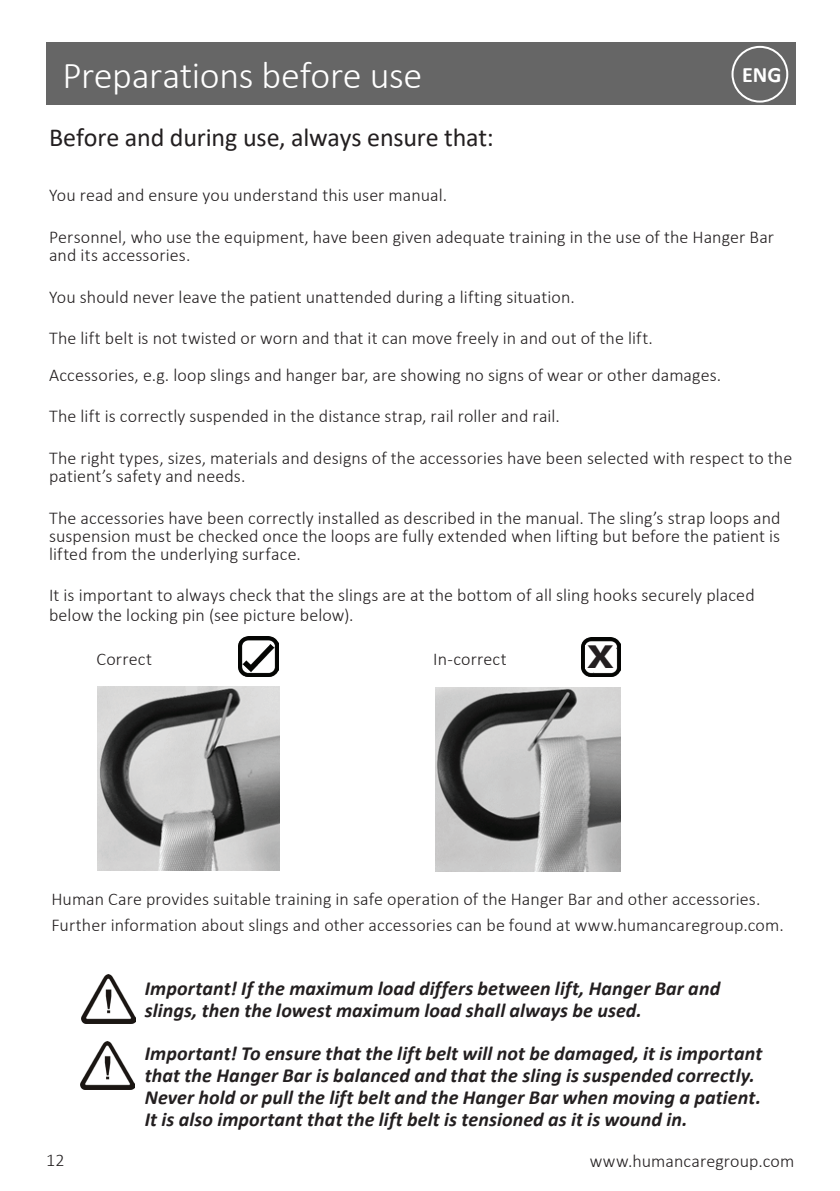
<style>
.page{position:relative;width:840px;height:1191px;background:#fff}
.page>*{position:absolute;margin:0;border:0;box-sizing:border-box;transform-origin:0 0}
.t1{font:300 38px "Calibri";letter-spacing:-.01em;color:#fff}
.t2{font:700 33.6px "Myriad Pro";color:#231f20;scale:1.33 1}
.t3{font:26px "Calibri";letter-spacing:-.01em;color:#231f20}
.t4{font:700 22px "Calibri";color:#fff}
.t5{font:italic 700 20px/22px "Calibri";letter-spacing:.005em;color:#231f20}
.t6{font:300 18px/18px "Calibri";letter-spacing:.005em;color:#231f20}
</style>
<div class="page">
<div style="left:46px;top:43px;width:749px;height:62px;background:#666"></div>
<div style="left:731px;top:46px;width:56px;height:57px;border:2px solid #fff;border-radius:50%"></div>
<img style="left:98px;top:687px;width:181px;height:184px">
<img style="left:435px;top:687px;width:185px;height:184px">
<img style="left:81px;top:975px;width:54px;height:48px">
<img style="left:80px;top:1041px;width:54px;height:48px">
<img style="left:238px;top:637px;width:40px;height:39px">
<img style="left:581px;top:637px;width:39px;height:39px">
<div style="left:585px;top:645px;width:30px;height:23px;background:#fff"></div>
<svg style="left:608px;top:643px;width:7px;height:2px"></svg>
<div style="left:589px;top:666px;width:8px;height:6px;background:#fff"></div>
<div style="left:608px;top:647px;width:8px;height:6px;background:#fff"></div>
<h1 class="t1" style="left:63px;top:52px;width:361px">Preparations before use</h1>
<p class="t4" style="left:741px;top:59px;width:41px">ENG</p>
<h3 class="t3" style="left:49px;top:120px;width:446px">Before and during use, always ensure that:</h3>
<p class="t6" style="left:49px;top:186px;width:399px">You read and ensure you understand this user manual.</p>
<p class="t6" style="left:49px;top:228px;width:726px">Personnel, who use the equipment, have been given adequate training in the use of the Hanger Bar and its accessories.</p>
<p class="t6" style="left:49px;top:288px;width:527px">You should never leave the patient unattended during a lifting situation.</p>
<p class="t6" style="left:49px;top:320px;width:673px;line-height:36px">The lift belt is not twisted or worn and that it can move freely in and out of the lift.<br>Accessories, e.g. loop slings and hanger bar, are showing no signs of wear or other damages.</p>
<p class="t6" style="left:49px;top:407px;width:512px">The lift is correctly suspended in the distance strap, rail roller and rail.</p>
<p class="t6" style="left:49px;top:449px;width:744px">The right types, sizes, materials and designs of the accessories have been selected with respect to the patient’s safety and needs.</p>
<p class="t6" style="left:49px;top:508px;width:732px;text-align:justify">The accessories have been correctly installed as described in the manual. The sling’s strap loops and suspension must be checked once the loops are fully extended when lifting but before the patient is lifted from the underlying surface.</p>
<p class="t6" style="left:49px;top:585px;width:706px;line-height:20px">It is important to always check that the slings are at the bottom of all sling hooks securely placed below the locking pin (see picture below).</p>
<p class="t6" style="left:96px;top:650px;width:57px">Correct</p>
<p class="t6" style="left:433px;top:650px;width:75px">In-correct</p>
<h2 class="t2" style="left:586px;top:635px;width:22px">X</h2>
<p class="t6" style="left:51px;top:886px;width:733px;line-height:25.6px">Human Care provides suitable training in safe operation of the Hanger Bar and other accessories.<br>Further information about slings and other accessories can be found at www.humancaregroup.com.</p>
<p class="t5" style="left:145px;top:976px;width:576px">Important! If the maximum load differs between lift, Hanger Bar and slings, then the lowest maximum load shall always be used.</p>
<p class="t5" style="left:145px;top:1041px;width:618px">Important! To ensure that the lift belt will not be damaged, it is important that the Hanger Bar is balanced and that the sling is suspended correctly.<br>Never hold or pull the lift belt and the Hanger Bar when moving a patient.<br>It is also important that the lift belt is tensioned as it is wound in.</p>
<p class="t6" style="left:46px;top:1151px;width:20px">12</p>
<p class="t6" style="left:589px;top:1152px;width:206px">www.humancaregroup.com</p>
</div>
